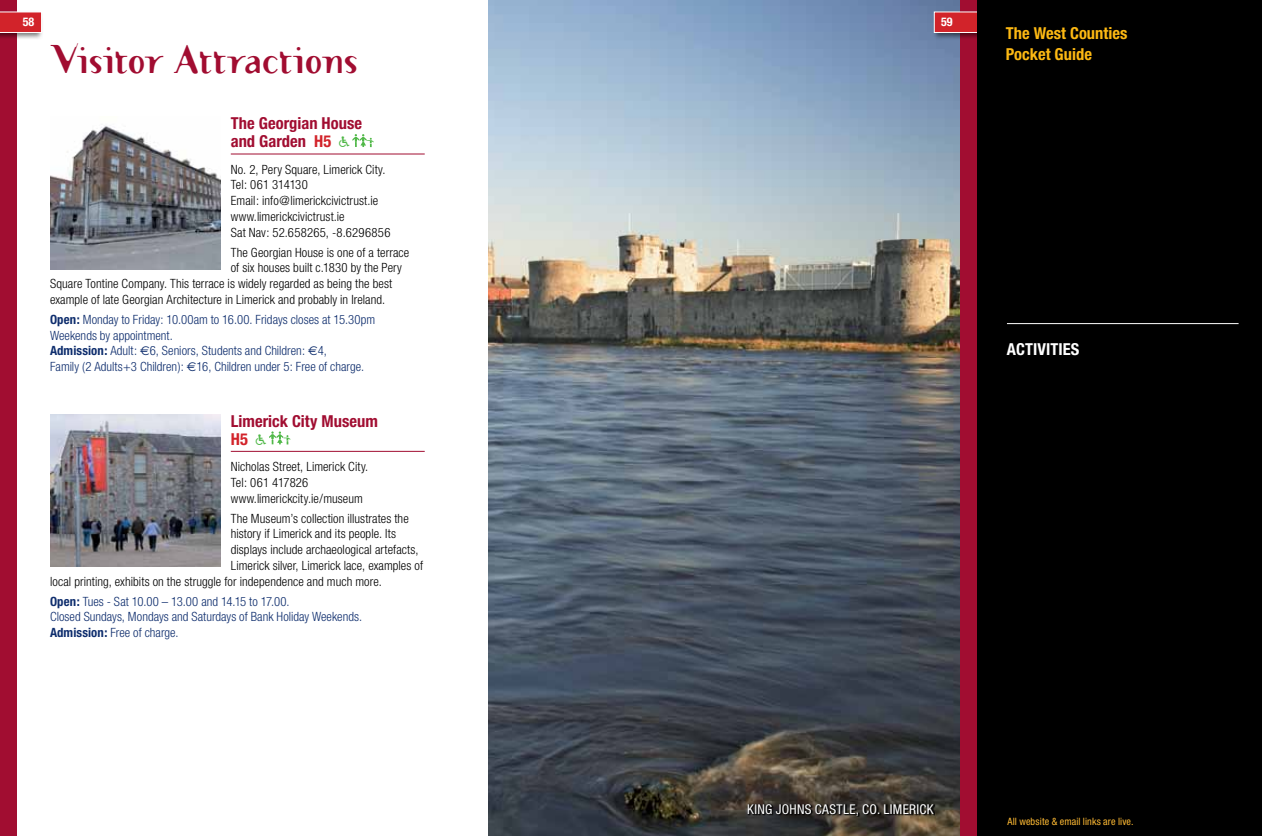
<style>
.page{position:relative;width:1262px;height:836px;background:#fff}
.page>*{position:absolute;margin:0;border:0;box-sizing:border-box;transform-origin:0 0}
.t1{font:700 42px "Tema Cantante";letter-spacing:-.02em;color:#a10d31}
.t2{font:700 condensed 16.5px/18px "Helvetica Neue";letter-spacing:.005em;color:#a10d31}
.t3{font:700 condensed 16.5px "Helvetica Neue";letter-spacing:.005em;color:#fdb913}
.t4{font:700 condensed 16.5px "Helvetica Neue";letter-spacing:.005em;color:#fff}
.t5{font:condensed 13.5px "Helvetica Neue";letter-spacing:.02em;color:#fff}
.t6{font:300 condensed 12.75px/15.8px "Helvetica Neue";letter-spacing:.005em;color:#000}
.t7{font:300 condensed 12.75px/15.8px "Helvetica Neue";color:#0e2d6d}
.t8{font:700 condensed 12px "Helvetica Neue";color:#fff}
.t9{font:condensed 10.2px "Helvetica Neue";letter-spacing:.01em;color:#fdb933}
.s1{color:#d2232a}
.s2{font-family:"ACTIVITIES2000 FONT";font-weight:400;font-stretch:normal;color:#50b848}
.s3{font-weight:700}
.s4{font-family:"Euro Sans";font-weight:400;font-stretch:normal}
</style>
<div class="page">
<hr style="left:231px;top:154px;width:194px;height:1px;background:#a10d31">
<svg style="left:352px;top:134px;width:22px;height:13px"></svg>
<img style="left:50px;top:125px;width:170px;height:144px">
<hr style="left:231px;top:451px;width:194px;height:1px;background:#a10d31">
<svg style="left:269px;top:431px;width:21px;height:13px"></svg>
<img style="left:50px;top:414px;width:170px;height:152px">
<img style="left:488px;top:0;width:472px;height:836px">
<div style="left:0;top:0;width:16px;height:836px;background:#a10d31"></div>
<div style="left:0;top:10px;width:44px;height:31px;background:#000;opacity:.5"></div>
<svg style="left:0;top:12px;width:42px;height:21px"></svg>
<div style="left:960px;top:0;width:30px;height:836px;background:#a10d31"></div>
<div style="left:932px;top:10px;width:65px;height:31px;background:#000;opacity:.5"></div>
<div style="left:934px;top:12px;width:56px;height:21px;background:#d2232a;border:1px solid #fff"></div>
<div style="left:977px;top:0;width:285px;height:836px;background:#000"></div>
<div style="left:747px;top:802px;width:188px;height:14px;background:#000;opacity:.85"></div>
<hr style="left:1007px;top:323px;width:231px;height:1px;background:#fff">
<p class="t8" style="left:23px;top:15px;width:13px">58</p>
<p class="t8" style="left:941px;top:15px;width:13px">59</p>
<p class="t3" style="left:1006px;top:24px;width:123px">The West Counties</p>
<h1 class="t1" style="left:51px;top:33px;width:309px">Visitor Attractions</h1>
<p class="t3" style="left:1006px;top:45px;width:88px">Pocket Guide</p>
<p class="t2" style="left:231px;top:114px;width:133px">The Georgian House and Garden <span class="s1">H5</span> <span class="s2">7</span></p>
<p class="t6" style="left:231px;top:161px;width:161px">No. 2, Pery Square, Limerick City.<br>Tel: 061 314130<br>Email: info@limerickcivictrust.ie www.limerickcivictrust.ie<br>Sat Nav: 52.658265, -8.6296856</p>
<p class="t6" style="left:231px;top:244px;width:180px">The Georgian House is one of a terrace</p>
<p class="t6" style="left:231px;top:260px;width:173px">of six houses built c.1830 by the Pery</p>
<p class="t6" style="left:50px;top:276px;width:344px">Square Tontine Company. This terrace is widely regarded as being the best</p>
<p class="t6" style="left:50px;top:291px;width:337px">example of late Georgian Architecture in Limerick and probably in Ireland.</p>
<p class="t7" style="left:50px;top:311px;width:327px"><span class="s3">Open:</span> Monday to Friday: 10.00am to 16.00. Fridays closes at 15.30pm Weekends by appointment.<br><span class="s3">Admission:</span> Adult: <span class="s4">€</span>6, Seniors, Students and Children: <span class="s4">€</span>4,<br>Family (2 Adults+3 Children): <span class="s4">€</span>16, Children under 5: Free of charge.</p>
<p class="t2" style="left:231px;top:411px;width:149px">Limerick City Museum<br><span class="s1">H5</span> <span class="s2">7</span></p>
<p class="t6" style="left:231px;top:458px;width:139px">Nicholas Street, Limerick City.<br>Tel: 061 417826 www.limerickcity.ie/museum</p>
<p class="t6" style="left:231px;top:510px;width:179px">The Museum’s collection illustrates the</p>
<p class="t6" style="left:231px;top:526px;width:167px">history if Limerick and its people. Its</p>
<p class="t6" style="left:231px;top:541px;width:189px">displays include archaeological artefacts,</p>
<p class="t6" style="left:231px;top:557px;width:194px">Limerick silver, Limerick lace, examples of</p>
<p class="t6" style="left:50px;top:573px;width:333px">local printing, exhibits on the struggle for independence and much more.</p>
<p class="t7" style="left:50px;top:593px;width:314px"><span class="s3">Open:</span> Tues - Sat 10.00 – 13.00 and 14.15 to 17.00.<br>Closed Sundays, Mondays and Saturdays of Bank Holiday Weekends.<br><span class="s3">Admission:</span> Free of charge.</p>
<p class="t4" style="left:1007px;top:338px;width:74px">ACTIVITIES</p>
<p class="t5" style="left:747px;top:801px;width:188px">KING JOHNS CASTLE, CO. LIMERICK</p>
<p class="t9" style="left:1007px;top:815px;width:128px">All website &amp; email links are live.</p>
</div>
